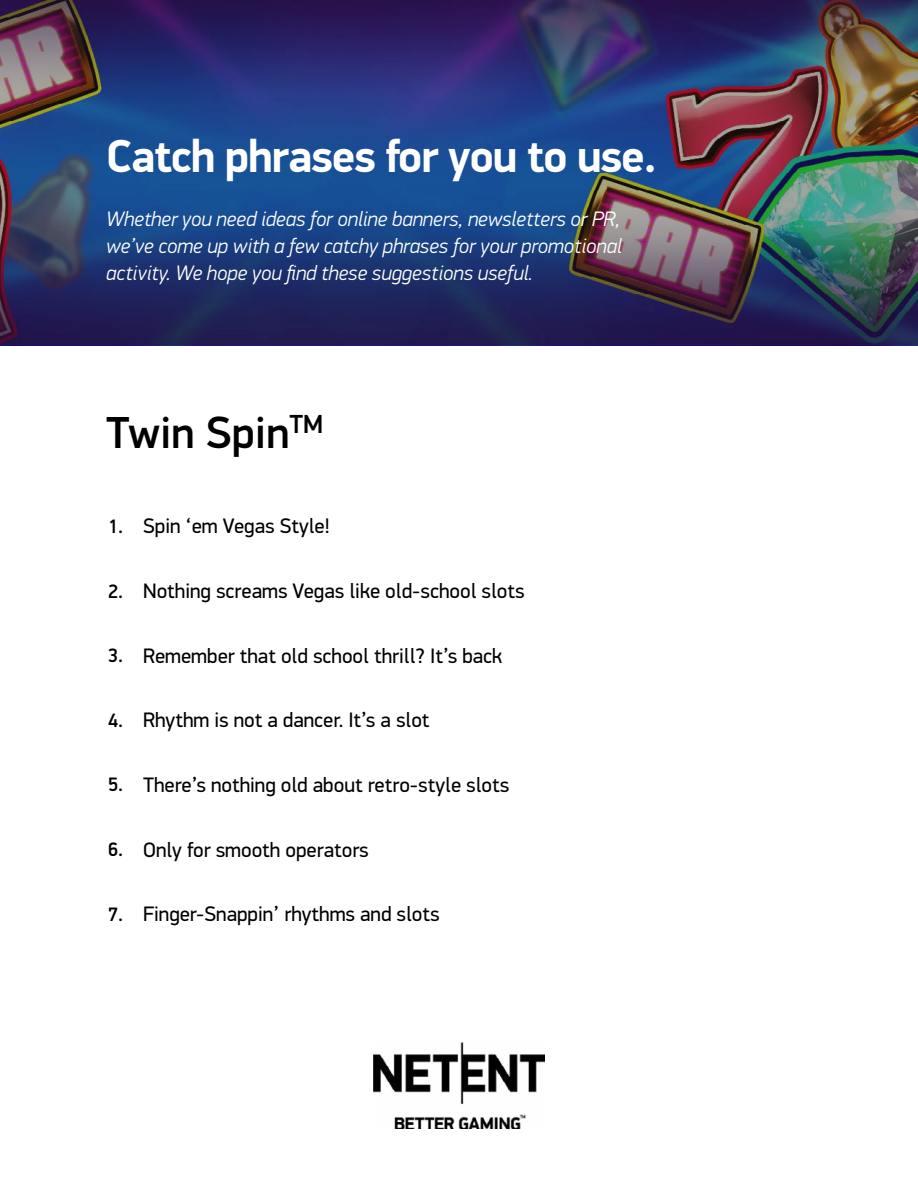
<style>
.page{position:relative;width:918px;height:1188px;background:#fff}
.page>*{position:absolute;margin:0;border:0;box-sizing:border-box;transform-origin:0 0}
.t1{font:700 46.5px "PF Din Display Pro";letter-spacing:-.025em;color:#fff}
.t2{font:500 45px "PF Din Display Pro";color:#000}
.t3{font:21px "PF Din Display Pro";color:#000}
.t4{font:italic 300 21px/27px "PF Din Display Pro";color:#fff;text-align:justify}
.s1{font-weight:500;font-size:19.5px}
</style>
<div class="page">
<img style="left:0;top:0;width:918px;height:345px">
<img style="left:374px;top:1043px;width:170px;height:86px">
<h1 class="t1" style="left:106px;top:128px;width:552px">Catch phrases for you to use.</h1>
<p class="t4" style="left:106px;top:206px;width:517px">Whether you need ideas for online banners, newsletters or PR, we’ve come up with a few catchy phrases for your promotional activity. We hope you find these suggestions useful.</p>
<h2 class="t2" style="left:106px;top:406px;width:218px">Twin Spin<sup>TM</sup></h2>
<p class="t3" style="left:108px;top:514px;width:223px"><span class="s1">1.</span> Spin ‘em Vegas Style!</p>
<p class="t3" style="left:108px;top:578px;width:418px"><span class="s1">2.</span> Nothing screams Vegas like old-school slots</p>
<p class="t3" style="left:108px;top:643px;width:396px"><span class="s1">3.</span> Remember that old school thrill? It’s back</p>
<p class="t3" style="left:108px;top:708px;width:323px"><span class="s1">4.</span> Rhythm is not a dancer. It’s a slot</p>
<p class="t3" style="left:108px;top:772px;width:403px"><span class="s1">5.</span> There’s nothing old about retro-style slots</p>
<p class="t3" style="left:108px;top:837px;width:262px"><span class="s1">6.</span> Only for smooth operators</p>
<p class="t3" style="left:108px;top:902px;width:333px"><span class="s1">7.</span> Finger-Snappin’ rhythms and slots</p>
</div>
